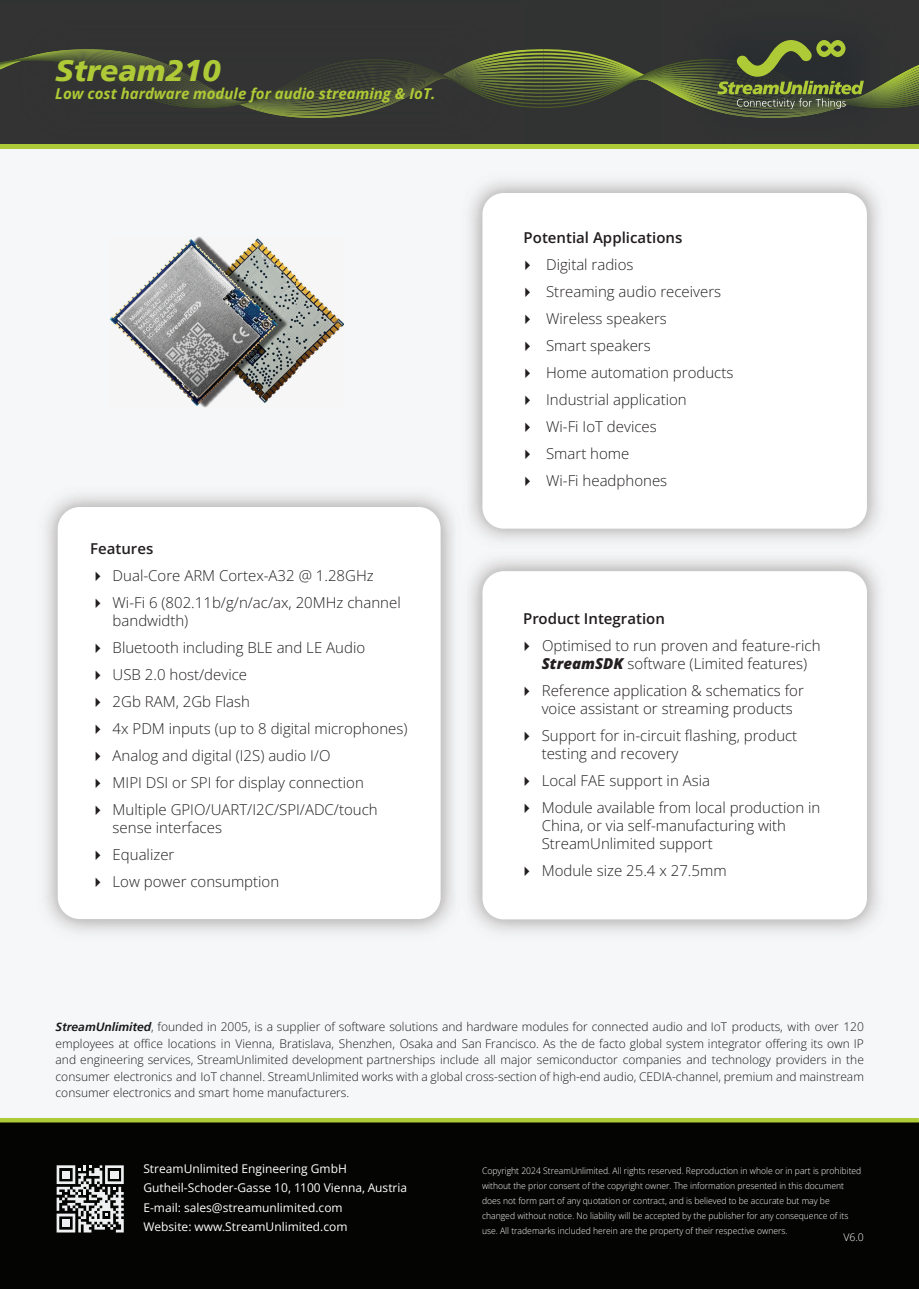
<style>
.page{position:relative;width:919px;height:1289px;background:#fff}
.page>*{position:absolute;margin:0;border:0;box-sizing:border-box;transform-origin:0 0}
.t1{font:italic 900 30px "Frutiger";color:#aeca36}
.t2{font:300 15px/18px "Open Sans";color:#231f20}
.t3{font:300 15px/18px "Open Sans";color:#211c1e}
.t4{font:italic 700 15px "Open Sans";color:#aeca36}
.t5{font:600 15px "Open Sans";color:#211c1e}
.t6{font:600 15px "Open Sans";color:#231f20}
.t7{font:300 12px/16.5px "Open Sans";color:#191919;text-align:justify}
.t8{font:12px/19.5px "Open Sans";color:#fff}
.t9{font:300 10.5px "Open Sans";color:#fff}
.t10{font:300 9px/15px "Open Sans";color:#fff;scale:.95 1}
.s1{font-weight:800;font-style:italic}
.s2{color:#231f20}
.s3{font-family:"Frutiger 66";font-weight:700;font-style:italic}
</style>
<div class="page">
<div style="left:0;top:0;width:918px;height:1289px;background:#f6f7f9"></div>
<div style="left:0;top:0;width:918px;height:146px;background:#313232"></div>
<svg style="left:0;top:40px;width:918px;height:78px"></svg>
<img style="left:45px;top:494px;width:409px;height:439px">
<div style="left:58px;top:507px;width:382px;height:412px;background:#fff;border-radius:22px"></div>
<div style="left:482px;top:571px;width:384px;height:348px;background:#fff;border-radius:21px"></div>
<div style="left:482px;top:193px;width:384px;height:335px;background:#fff;border-radius:21px"></div>
<div style="left:0;top:1122px;width:918px;height:167px;background:#040503"></div>
<svg style="left:57px;top:1165px;width:67px;height:67px"></svg>
<div style="left:62px;top:1219px;width:8px;height:8px;background:#eff0f1"></div>
<div style="left:62px;top:1170px;width:8px;height:8px;background:#eff0f1"></div>
<div style="left:110px;top:1170px;width:8px;height:8px;background:#eff0f1"></div>
<hr style="left:0;top:1118px;width:918px;height:4px;background:#adca37">
<hr style="left:0;top:145px;width:918px;height:4px;background:#adca37">
<img style="left:1px;top:40px;width:523px;height:105px">
<img style="left:1px;top:49px;width:523px;height:69px">
<img style="left:1px;top:50px;width:523px;height:65px">
<img style="left:1px;top:51px;width:523px;height:62px">
<img style="left:1px;top:52px;width:523px;height:58px">
<img style="left:1px;top:55px;width:523px;height:1px">
<img style="left:1px;top:56px;width:523px;height:1px">
<img style="left:1px;top:57px;width:523px;height:1px">
<img style="left:1px;top:58px;width:523px;height:1px">
<img style="left:1px;top:59px;width:523px;height:49px">
<img style="left:110px;top:236px;width:233px;height:171px">
<h1 class="t1" style="left:55px;top:53px;width:167px">Stream210</h1>
<p class="t4" style="left:55px;top:83px;width:381px">Low cost hardware module for audio streaming &amp; IoT.</p>
<p class="t6" style="left:90px;top:538px;width:65px">Features</p>
<p class="t2" style="left:90px;top:566px;width:285px">✔ Dual-Core ARM Cortex-A32 @ 1.28GHz</p>
<p class="t2" style="left:113px;top:593px;width:289px;text-indent:-22px">✔ Wi-Fi 6 (802.11b/g/n/ac/ax, 20MHz channel bandwidth)</p>
<p class="t2" style="left:90px;top:638px;width:276px">✔ Bluetooth including BLE and LE Audio</p>
<p class="t2" style="left:90px;top:665px;width:158px">✔ USB 2.0 host/device</p>
<p class="t2" style="left:90px;top:692px;width:161px">✔ 2Gb RAM, 2Gb Flash</p>
<p class="t2" style="left:90px;top:719px;width:319px">✔ 4x PDM inputs (up to 8 digital microphones)</p>
<p class="t2" style="left:90px;top:746px;width:242px">✔ Analog and digital (I2S) audio I/O</p>
<p class="t2" style="left:90px;top:773px;width:275px">✔ MIPI DSI or SPI for display connection</p>
<p class="t2" style="left:113px;top:800px;width:266px;text-indent:-22px">✔ Multiple GPIO/UART/I2C/SPI/ADC/touch sense interfaces</p>
<p class="t2" style="left:90px;top:845px;width:86px">✔ Equalizer</p>
<p class="t2" style="left:90px;top:872px;width:191px">✔ Low power consumption</p>
<p class="t5" style="left:523px;top:227px;width:160px">Potential Applications</p>
<p class="t2" style="left:519px;top:255px;width:115px">✔ Digital radios</p>
<p class="t2" style="left:519px;top:282px;width:203px">✔ Streaming audio receivers</p>
<p class="t2" style="left:519px;top:309px;width:149px">✔ Wireless speakers</p>
<p class="t2" style="left:519px;top:336px;width:132px">✔ Smart speakers</p>
<p class="t2" style="left:519px;top:363px;width:215px">✔ Home automation products</p>
<p class="t2" style="left:519px;top:390px;width:168px">✔ Industrial application</p>
<p class="t2" style="left:519px;top:417px;width:138px">✔ Wi-Fi IoT devices</p>
<p class="t2" style="left:519px;top:444px;width:111px">✔ Smart home</p>
<p class="t2" style="left:519px;top:471px;width:149px">✔ Wi-Fi headphones</p>
<p class="t5" style="left:523px;top:608px;width:143px">Product Integration</p>
<p class="t2" style="left:541px;top:636px;width:280px;text-indent:-22px">✔ Optimised to run proven and feature-rich<br><span class="s1">StreamSDK</span> software (Limited features)</p>
<p class="t3" style="left:541px;top:681px;width:263px;text-indent:-22px"><span class="s2">✔</span> Reference application &amp; schematics for voice assistant or streaming products</p>
<p class="t2" style="left:541px;top:726px;width:257px;text-indent:-22px">✔ Support for in-circuit flashing, product testing and recovery</p>
<p class="t2" style="left:519px;top:771px;width:192px">✔ Local FAE support in Asia</p>
<p class="t2" style="left:541px;top:798px;width:280px;text-indent:-22px">✔ Module available from local production in<br>China, or via self-manufacturing with<br>StreamUnlimited support</p>
<p class="t2" style="left:519px;top:861px;width:209px">✔ Module size 25.4 x 27.5mm</p>
<p class="t7" style="left:56px;top:1018px;width:809px"><span class="s3">StreamUnlimited</span>, founded in 2005, is a supplier of software solutions and hardware modules for connected audio and IoT products, with over 120 employees at office locations in Vienna, Bratislava, Shenzhen, Osaka and San Francisco. As the de facto global system integrator offering its own IP and engineering services, StreamUnlimited development partnerships include all major semiconductor companies and technology providers in the consumer electronics and IoT channel. StreamUnlimited works with a global cross-section of high-end audio, CEDIA-channel, premium and mainstream consumer electronics and smart home manufacturers.</p>
<p class="t8" style="left:143px;top:1158px;width:265px">StreamUnlimited Engineering GmbH Gutheil-Schoder-Gasse 10, 1100 Vienna, Austria E-mail: sales@streamunlimited.com<br>Website: www.StreamUnlimited.com</p>
<p class="t10" style="left:482px;top:1162px;width:401px">Copyright 2024 StreamUnlimited. All rights reserved. Reproduction in whole or in part is prohibited without the prior consent of the copyright owner. The information presented in this document does not form part of any quotation or contract, and is believed to be accurate but may be changed without notice. No liability will be accepted by the publisher for any consequence of its use. All trademarks included herein are the property of their respective owners.</p>
<p class="t9" style="left:843px;top:1230px;width:22px">V6.0</p>
</div>
